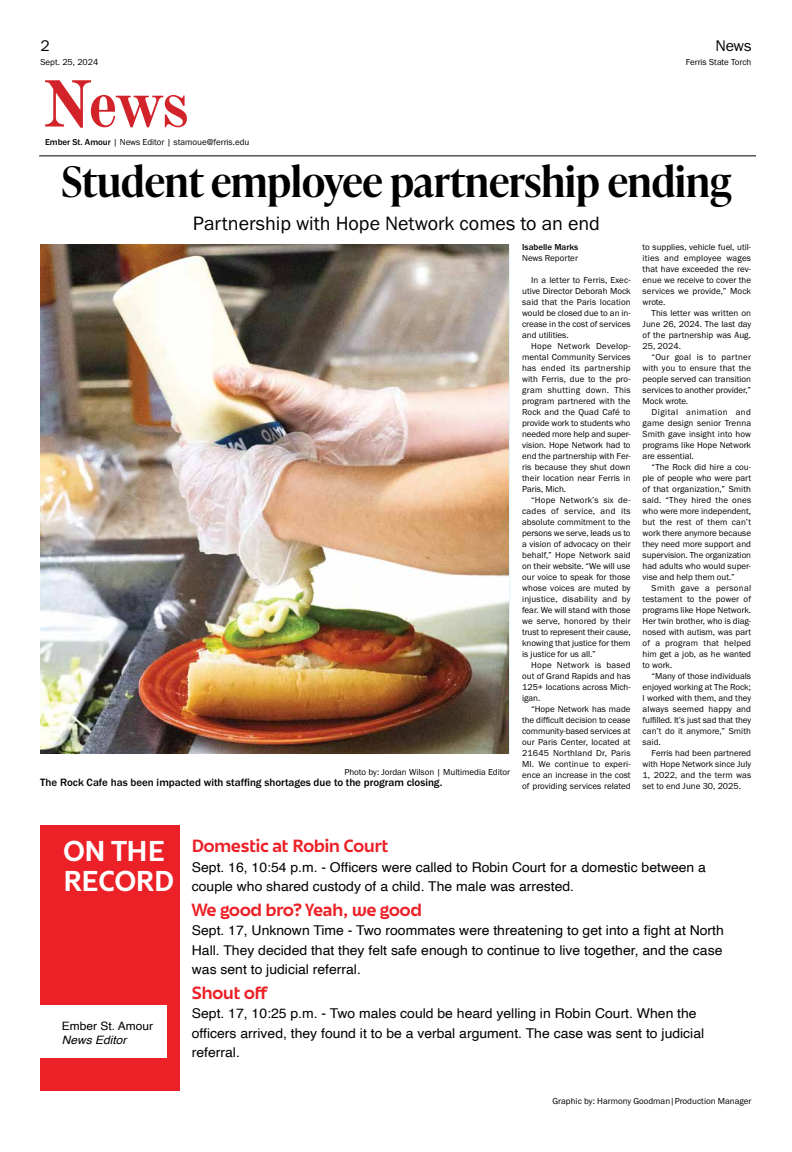
<style>
.page{position:relative;width:792px;height:1152px;background:#fff}
.page>*{position:absolute;margin:0;border:0;box-sizing:border-box;transform-origin:0 0}
.t1{font:700 65px "Old Standard TT";color:#d2232a}
.t2{font:600 42px "Ivy Presto Headline";color:#000}
.t3{font:25.1px/30.1px "June Expt Variable Active";color:#fff}
.t4{font:20px "Franklin Gothic URW Boo";color:#000}
.t5{font:16px "Franklin Gothic URW Boo";color:#000}
.t6{font:15.4px "June Expt Variable Active";color:#ec2027}
.t7{font:13.5px/19.3px "Helvetica";color:#010101}
.t8{font:11.6px "Helvetica";color:#010101}
.t9{font:italic 11.6px "Helvetica";color:#010101}
.t10{font:500 11px "Franklin Gothic URW";color:#000}
.t11{font:9px/11px "Franklin Gothic URW Boo";color:#000;text-align:justify}
.t12{font:500 9px "Franklin Gothic URW";color:#000}
.s1{font-family:"Franklin Gothic URW";font-weight:500}
</style>
<div class="page">
<hr style="left:39px;top:156px;width:717px;height:1px;background:#000">
<div style="left:40px;top:825px;width:711px;height:266px;background:#ec2027"></div>
<div style="left:40px;top:1005px;width:127px;height:53px;background:#fff"></div>
<div style="left:181px;top:825px;width:570px;height:266px;background:#fff"></div>
<img style="left:40px;top:244px;width:469px;height:510px">
<h3 class="t5" style="left:40px;top:35px;width:11px">2</h3>
<p class="t11" style="left:40px;top:56px;width:59px">Sept. 25, 2024</p>
<h3 class="t5" style="left:715px;top:35px;width:38px">News</h3>
<p class="t11" style="left:686px;top:56px;width:67px">Ferris State Torch</p>
<h1 class="t1" style="left:42px;top:54px;width:149px">News</h1>
<p class="t11" style="left:45px;top:136px;width:206px"><span class="s1">Ember St. Amour</span> | News Editor | stamoue@ferris.edu</p>
<h2 class="t2" style="left:62px;top:151px;width:671px">Student employee partnership ending</h2>
<h3 class="t4" style="left:193px;top:211px;width:409px">Partnership with Hope Network comes to an end</h3>
<p class="t11" style="left:345px;top:766px;width:167px">Photo by: Jordan Wilson | Multimedia Editor</p>
<p class="t10" style="left:40px;top:775px;width:404px">The Rock Cafe has been impacted with staffing shortages due to the program closing.</p>
<p class="t12" style="left:522px;top:242px;width:58px">Isabelle Marks</p>
<p class="t11" style="left:522px;top:253px;width:57px">News Reporter</p>
<p class="t11" style="left:522px;top:274px;width:110px;text-indent:9px">In a letter to Ferris, Exec&shy;utive Director Deborah Mock said that the Paris location would be closed due to an in&shy;crease in the cost of services and utilities.</p>
<p class="t11" style="left:522px;top:340px;width:110px;text-indent:9px">Hope Network Develop&shy;mental Community Services has ended its partnership with Ferris, due to the pro&shy;gram shutting down. This program partnered with the Rock and the Quad Café to provide work to students who needed more help and super&shy;vision. Hope Network had to end the partnership with Fer&shy;ris because they shut down their location near Ferris in Paris, Mich.</p>
<p class="t11" style="left:522px;top:494px;width:110px;text-indent:9px">“Hope Network’s six de&shy;cades of service, and its absolute commitment to the persons we serve, leads us to a vision of advocacy on their behalf,” Hope Network said on their website. “We will use our voice to speak for those whose voices are muted by injustice, disability and by fear. We will stand with those we serve, honored by their trust to represent their cause, knowing that justice for them is justice for us all.”</p>
<p class="t11" style="left:522px;top:659px;width:110px;text-indent:9px">Hope Network is based out of Grand Rapids and has 125+ locations across Mich&shy;igan.</p>
<p class="t11" style="left:522px;top:703px;width:110px;text-indent:9px">“Hope Network has made the difficult decision to cease community-based services at our Paris Center, located at 21645 Northland Dr, Paris MI. We continue to experi&shy;ence an increase in the cost of providing services related</p>
<p class="t11" style="left:643px;top:241px;width:110px">to supplies, vehicle fuel, util&shy;ities and employee wages that have exceeded the rev&shy;enue we receive to cover the services we provide,” Mock wrote.</p>
<p class="t11" style="left:643px;top:307px;width:110px;text-indent:9px">This letter was written on June 26, 2024. The last day of the partnership was Aug.<br>25, 2024.</p>
<p class="t11" style="left:643px;top:351px;width:110px;text-indent:9px">“Our goal is to partner with you to ensure that the people served can transition services to another provider,” Mock wrote.</p>
<p class="t11" style="left:643px;top:406px;width:110px;text-indent:9px">Digital animation and game design senior Trenna Smith gave insight into how programs like Hope Network are essential.</p>
<p class="t11" style="left:643px;top:461px;width:110px;text-indent:9px">“The Rock did hire a cou&shy;ple of people who were part of that organization,” Smith said. “They hired the ones who were more independent, but the rest of them can’t work there anymore because they need more support and supervision. The organization had adults who would super&shy;vise and help them out.”</p>
<p class="t11" style="left:643px;top:582px;width:110px;text-indent:9px">Smith gave a personal testament to the power of programs like Hope Network.<br>Her twin brother, who is diag&shy;nosed with autism, was part of a program that helped him get a job, as he wanted to work.</p>
<p class="t11" style="left:643px;top:670px;width:110px;text-indent:9px">“Many of those individuals enjoyed working at The Rock; I worked with them, and they always seemed happy and fulfilled. It’s just sad that they can’t do it anymore,” Smith said.</p>
<p class="t11" style="left:643px;top:747px;width:110px;text-indent:9px">Ferris had been partnered with Hope Network since July 1, 2022, and the term was set to end June 30, 2025.</p>
<h3 class="t3" style="left:63px;top:836px;width:112px">ON THE<br>RECORD</h3>
<p class="t8" style="left:62px;top:1017px;width:93px">Ember St. Amour</p>
<p class="t9" style="left:62px;top:1030px;width:66px">News Editor</p>
<h3 class="t6" style="left:192px;top:836px;width:198px">Domestic at Robin Court</h3>
<h3 class="t7" style="left:192px;top:858px;width:516px">Sept. 16, 10:54 p.m. - Officers were called to Robin Court for a domestic between a couple who shared custody of a child. The male was arrested.</h3>
<h3 class="t6" style="left:192px;top:899px;width:232px">We good bro? Yeah, we good</h3>
<h3 class="t7" style="left:192px;top:921px;width:534px;text-align:justify">Sept. 17, Unknown Time - Two roommates were threatening to get into a fight at North Hall. They decided that they felt safe enough to continue to live together, and the case was sent to judicial referral.</h3>
<h3 class="t6" style="left:192px;top:982px;width:78px">Shout off</h3>
<h3 class="t7" style="left:192px;top:1004px;width:514px">Sept. 17, 10:25 p.m. - Two males could be heard yelling in Robin Court. When the officers arrived, they found it to be a verbal argument. The case was sent to judicial referral.</h3>
<p class="t11" style="left:552px;top:1096px;width:200px">Graphic by: Harmony Goodman|Production Manager</p>
</div>
